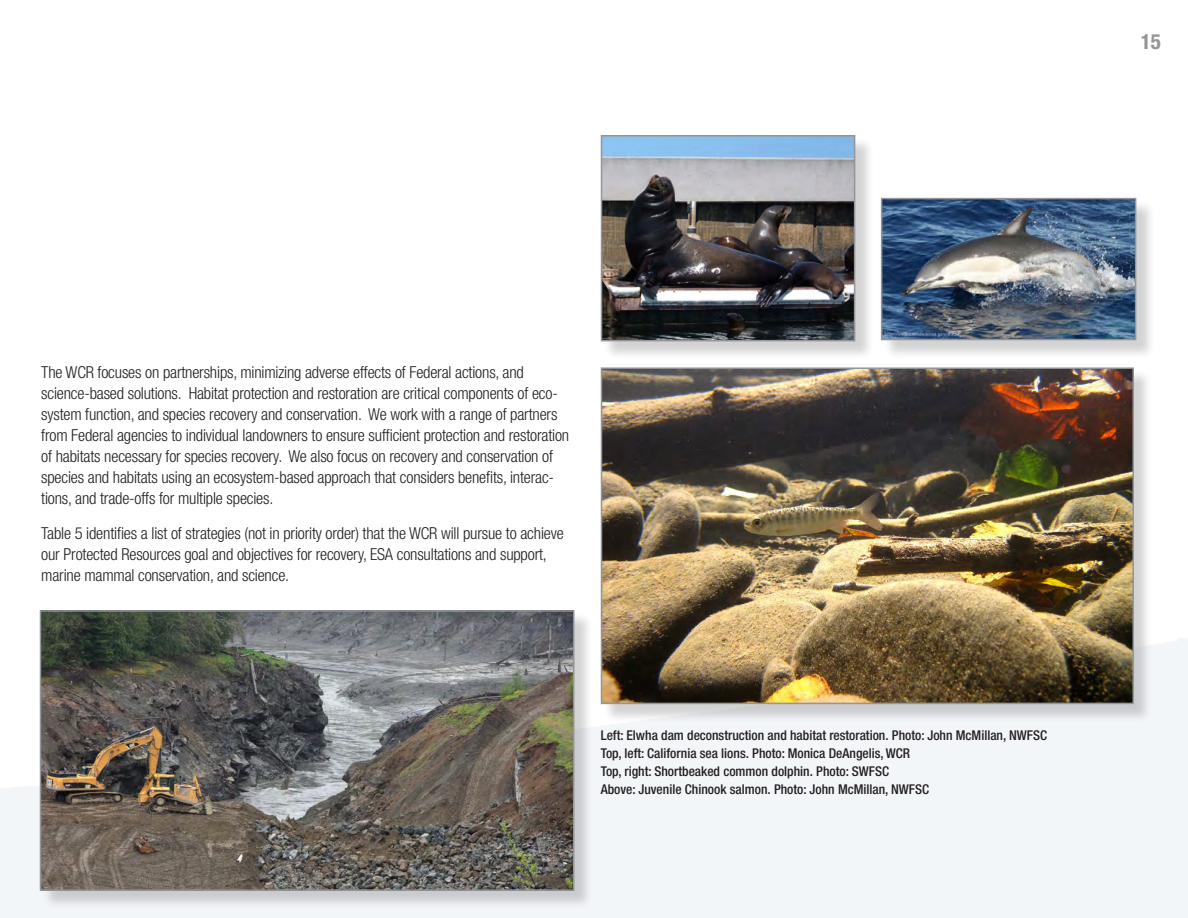
<style>
.page{position:relative;width:1188px;height:918px;background:#fff}
.page>*{position:absolute;margin:0;border:0;box-sizing:border-box;transform-origin:0 0}
.t1{font:700 condensed 21px "Helvetica Neue LT Std";color:#939598}
.compressed_bullets{font:300 condensed 16.5px/21px "Helvetica Neue LT Std";letter-spacing:-.01em;color:#231f20}
.compressed_bullets-2{font:500 condensed 13.5px "Helvetica Neue LT Std";color:#231f20}
</style>
<div class="page">
<div style="left:603px;top:137px;width:271px;height:223px;background:#231f20;opacity:.2"></div>
<img style="left:604px;top:138px;width:248px;height:200px">
<div style="left:601px;top:135px;width:254px;height:206px;border:2px solid #939598"></div>
<div style="left:883px;top:200px;width:272px;height:159px;background:#231f20;opacity:.2"></div>
<img style="left:884px;top:201px;width:249px;height:136px">
<div style="left:881px;top:198px;width:255px;height:142px;border:2px solid #939598"></div>
<div style="left:42px;top:612px;width:551px;height:297px;background:#231f20;opacity:.2"></div>
<img style="left:43px;top:613px;width:528px;height:275px">
<div style="left:40px;top:610px;width:534px;height:281px;border:2px solid #939598"></div>
<div style="left:603px;top:370px;width:550px;height:353px;background:#231f20;opacity:.2"></div>
<img style="left:604px;top:370px;width:527px;height:331px">
<div style="left:601px;top:367px;width:533px;height:337px;border:2px solid #939598"></div>
<p class="t1" style="left:1141px;top:29px;width:22px">15</p>
<p class="compressed_bullets" style="left:41px;top:362px;width:530px">The WCR focuses on partnerships, minimizing adverse effects of Federal actions, and science-based solutions. Habitat protection and restoration are critical components of eco&shy;system function, and species recovery and conservation. We work with a range of partners from Federal agencies to individual landowners to ensure sufficient protection and restoration of habitats necessary for species recovery. We also focus on recovery and conservation of species and habitats using an ecosystem-based approach that considers benefits, interac&shy;tions, and trade-offs for multiple species.</p>
<p class="compressed_bullets" style="left:41px;top:523px;width:524px">Table 5 identifies a list of strategies (not in priority order) that the WCR will pursue to achieve our Protected Resources goal and objectives for recovery, ESA consultations and support, marine mammal conservation, and science.</p>
<p class="compressed_bullets-2" style="left:601px;top:727px;width:448px">Left: Elwha dam deconstruction and habitat restoration. Photo: John McMillan, NWFSC</p>
<p class="compressed_bullets-2" style="left:601px;top:745px;width:311px">Top, left: California sea lions. Photo: Monica DeAngelis, WCR</p>
<p class="compressed_bullets-2" style="left:601px;top:763px;width:290px">Top, right: Shortbeaked common dolphin. Photo: SWFSC</p>
<p class="compressed_bullets-2" style="left:601px;top:781px;width:330px">Above: Juvenile Chinook salmon. Photo: John McMillan, NWFSC</p>
</div>
